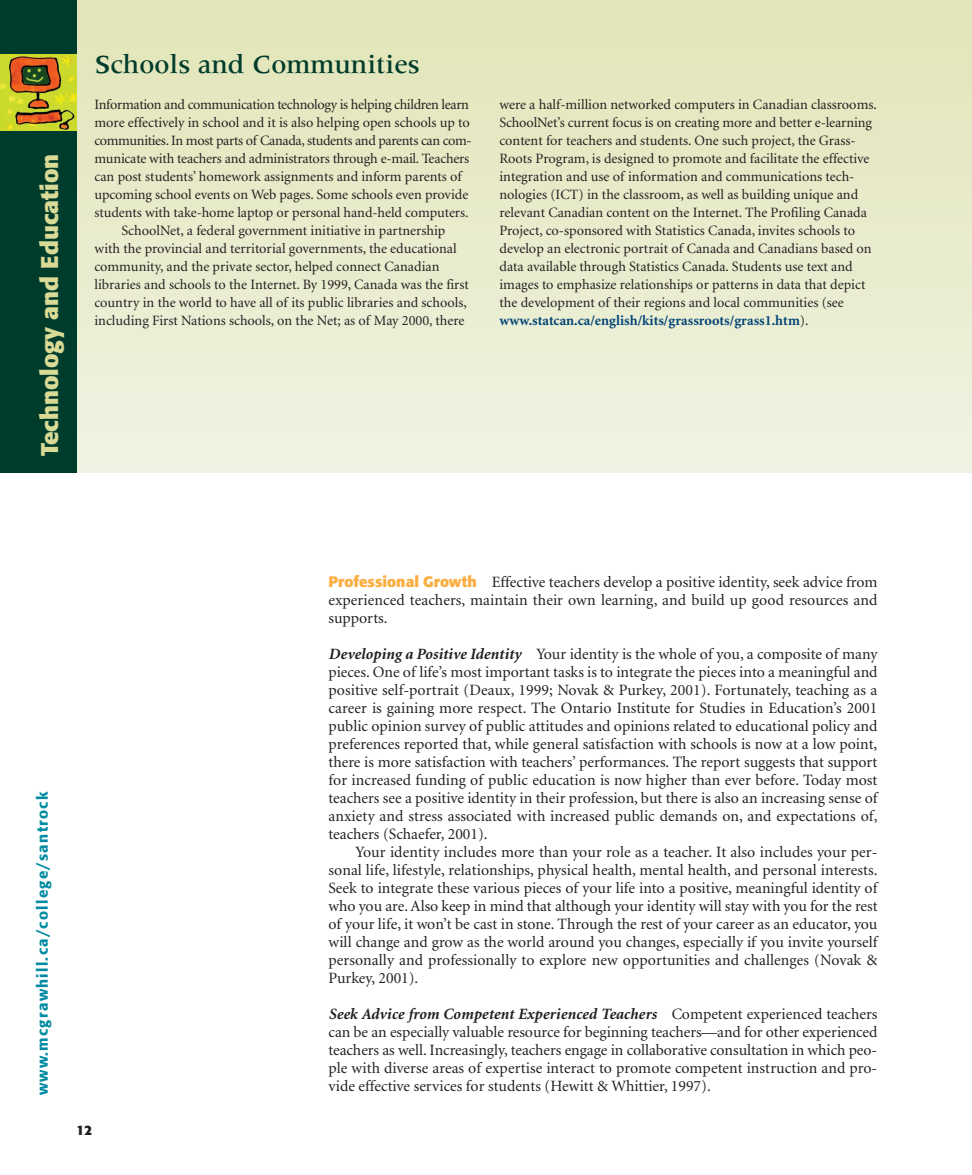
<style>
.page{position:relative;width:972px;height:1175px;background:#fff}
.page>*{position:absolute;margin:0;border:0;box-sizing:border-box;transform-origin:0 0}
.t1{font:500 27px "Meridien";color:#003c2c}
.t2{font:700 24px "Formata";color:#d8da95}
.t3{font:15.75px/18px "Minion";letter-spacing:.005em;color:#231f20;text-align:justify}
.t4{font:500 15px "Formata";letter-spacing:.085em;color:#008ba2}
.t5{font:14.25px/18px "Minion";color:#231f20}
.t6{font:14.25px "Minion";letter-spacing:-.025em;color:#231f20}
.t7{font:700 13.5px "Formata";color:#231f20}
.s1{font-weight:700;color:#004275}
.s2{font-family:"Formata";font-weight:700;font-size:15px;color:#fbae42}
.s3{font-weight:700;font-style:italic}
</style>
<div class="page">
<svg style="left:0;top:0;width:972px;height:473px;background:#d8debf"></svg>
<h2 class="t2" style="left:41px;top:456px;width:304px;rotate:-90deg">Technology and Education</h2>
<h1 class="t1" style="left:94px;top:54px;width:327px">Schools and Communities</h1>
<p class="t6" style="left:94px;top:99px;width:376px">Information and communication technology is helping children learn</p>
<p class="t5" style="left:94px;top:115px;width:377px">more effectively in school and it is also helping open schools up to</p>
<p class="t6" style="left:94px;top:135px;width:379px">communities. In most parts of Canada, students and parents can com-</p>
<p class="t5" style="left:94px;top:151px;width:376px">municate with teachers and administrators through e-mail. Teachers</p>
<p class="t5" style="left:94px;top:169px;width:369px">can post students’ homework assignments and inform parents of</p>
<p class="t5" style="left:94px;top:187px;width:375px">upcoming school events on Web pages. Some schools even provide</p>
<p class="t5" style="left:94px;top:205px;width:376px">students with take-home laptop or personal hand-held computers.</p>
<p class="t5" style="left:121px;top:223px;width:325px">SchoolNet, a federal government initiative in partnership</p>
<p class="t5" style="left:94px;top:241px;width:364px">with the provincial and territorial governments, the educational</p>
<p class="t5" style="left:94px;top:259px;width:346px">community, and the private sector, helped connect Canadian</p>
<p class="t5" style="left:94px;top:277px;width:376px">libraries and schools to the Internet. By 1999, Canada was the first</p>
<p class="t5" style="left:94px;top:295px;width:374px">country in the world to have all of its public libraries and schools,</p>
<p class="t5" style="left:94px;top:313px;width:372px">including First Nations schools, on the Net; as of May 2000, there</p>
<p class="t5" style="left:500px;top:97px;width:379px">were a half-million networked computers in Canadian classrooms.<br>SchoolNet’s current focus is on creating more and better e-learning content for teachers and students. One such project, the Grass-Roots Program, is designed to promote and facilitate the effective integration and use of information and communications tech&shy;nologies (ICT) in the classroom, as well as building unique and relevant Canadian content on the Internet. The Profiling Canada Project, co-sponsored with Statistics Canada, invites schools to develop an electronic portrait of Canada and Canadians based on data available through Statistics Canada. Students use text and images to emphasize relationships or patterns in data that depict the development of their regions and local communities (see <span class="s1">www.statcan.ca/english/kits/grassroots/grass1.htm</span>).</p>
<p class="t4" style="left:37px;top:1095px;width:305px;rotate:-90deg">www.mcgrawhill.ca/college/santrock</p>
<p class="t7" style="left:76px;top:1125px;width:17px">12</p>
<p class="t3" style="left:328px;top:574px;width:551px"><span class="s2">Professional Growth</span> Effective teachers develop a positive identity, seek advice from experienced teachers, maintain their own learning, and build up good resources and supports.</p>
<p class="t3" style="left:329px;top:646px;width:551px"><span class="s3">Developing a Positive Identity</span> Your identity is the whole of you, a composite of many pieces. One of life’s most important tasks is to integrate the pieces into a meaningful and positive self-portrait (Deaux, 1999; Novak &amp; Purkey, 2001). Fortunately, teaching as a career is gaining more respect. The Ontario Institute for Studies in Education’s 2001 public opinion survey of public attitudes and opinions related to educational policy and preferences reported that, while general satisfaction with schools is now at a low point, there is more satisfaction with teachers’ performances. The report suggests that support for increased funding of public education is now higher than ever before. Today most teachers see a positive identity in their profession, but there is also an increasing sense of anxiety and stress associated with increased public demands on, and expectations of, teachers (Schaefer, 2001).</p>
<p class="t3" style="left:329px;top:844px;width:551px;text-indent:27px">Your identity includes more than your role as a teacher. It also includes your per&shy;sonal life, lifestyle, relationships, physical health, mental health, and personal interests.<br>Seek to integrate these various pieces of your life into a positive, meaningful identity of who you are. Also keep in mind that although your identity will stay with you for the rest of your life, it won’t be cast in stone. Through the rest of your career as an educator, you will change and grow as the world around you changes, especially if you invite yourself personally and professionally to explore new opportunities and challenges (Novak &amp; Purkey, 2001).</p>
<p class="t3" style="left:329px;top:1006px;width:550px"><span class="s3">Seek Advice from Competent Experienced Teachers</span> Competent experienced teachers can be an especially valuable resource for beginning teachers—and for other experienced teachers as well. Increasingly, teachers engage in collaborative consultation in which peo&shy;ple with diverse areas of expertise interact to promote competent instruction and pro-</p>
<p class="t3" style="left:329px;top:1078px;width:384px">vide effective services for students (Hewitt &amp; Whittier, 1997).</p>
</div>
